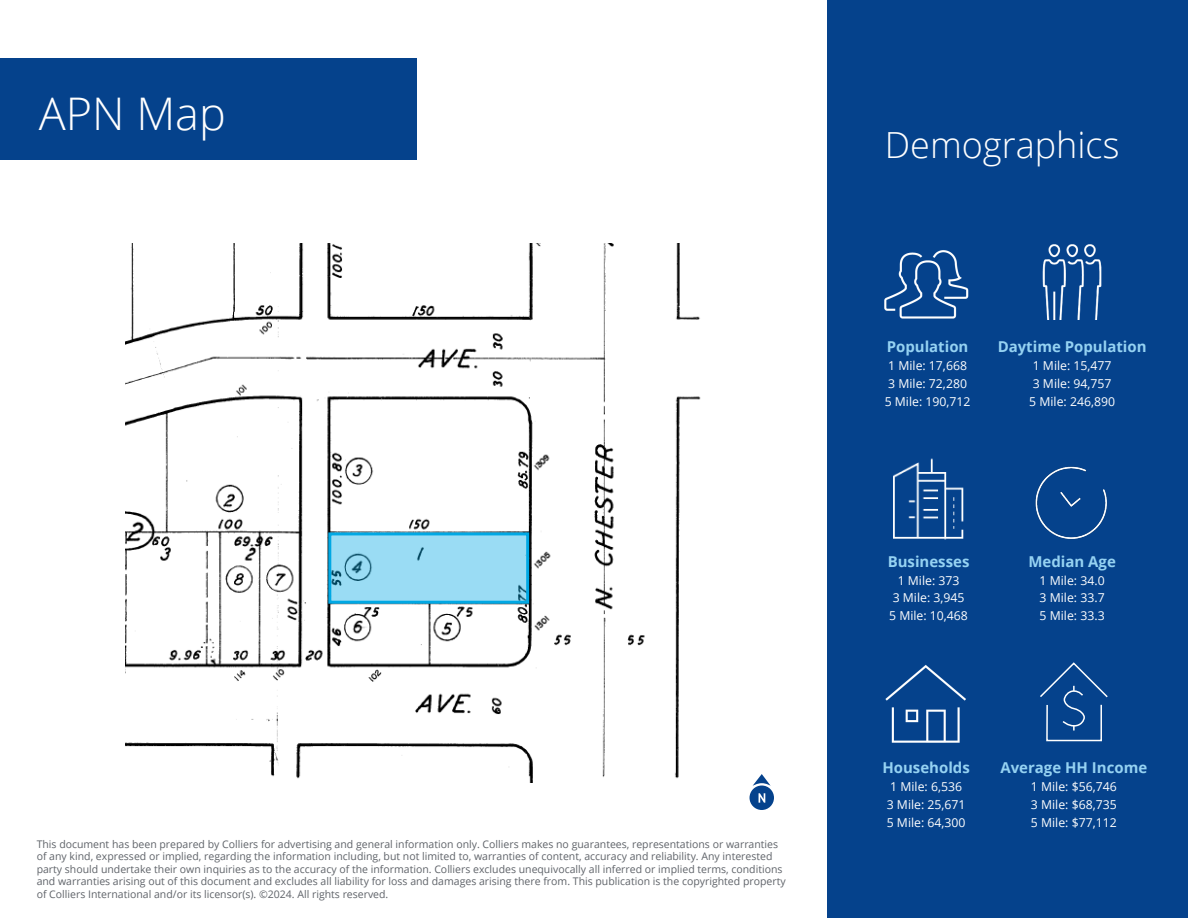
<style>
.page{position:relative;width:1188px;height:918px;background:#fff}
.page>*{position:absolute;margin:0;border:0;box-sizing:border-box;transform-origin:0 0}
.t1{font:300 45px "Open Sans";color:#fff}
.t2{font:300 36px "Open Sans";color:#fff}
.t3{font:700 15px "Open Sans";color:#95d2f2}
.t4{font:12.3px "Open Sans";color:#fff}
.t5{font:10.5px/12.6px "Open Sans";color:#5f6369}
</style>
<div class="page">
<div style="left:827px;top:0;width:361px;height:918px;background:#05428c"></div>
<img style="left:884px;top:250px;width:85px;height:69px">
<img style="left:1042px;top:244px;width:60px;height:75px">
<img style="left:885px;top:665px;width:81px;height:78px">
<div style="left:1046px;top:704px;width:56px;height:37px;border:2px solid #fff"></div>
<svg style="left:1040px;top:662px;width:68px;height:69px"></svg>
<img style="left:1035px;top:466px;width:72px;height:73px">
<img style="left:893px;top:458px;width:71px;height:82px">
<div style="left:0;top:59px;width:417px;height:101px;background:#05428c"></div>
<div style="left:750px;top:786px;width:24px;height:24px;background:#05428c;border-radius:50%"></div>
<svg style="left:759px;top:793px;width:6px;height:10px"></svg>
<svg style="left:753px;top:774px;width:18px;height:12px"></svg>
<img style="left:125px;top:243px;width:576px;height:540px">
<div style="left:330px;top:534px;width:198px;height:68px;background:#9adcf4"></div>
<div style="left:328px;top:532px;width:201px;height:72px;border:3px solid #00a8e4"></div>
<p class="t1" style="left:39px;top:82px;width:188px">APN Map</p>
<p class="t5" style="left:37px;top:837px;width:751px">This document has been prepared by Colliers for advertising and general information only. Colliers makes no guarantees, representations or warranties of any kind, expressed or implied, regarding the information including, but not limited to, warranties of content, accuracy and reliability. Any interested party should undertake their own inquiries as to the accuracy of the information. Colliers excludes unequivocally all inferred or implied terms, conditions and warranties arising out of this document and excludes all liability for loss and damages arising there from. This publication is the copyrighted property of Colliers International and/or its licensor(s). ©2024. All rights reserved.</p>
<p class="t2" style="left:885px;top:120px;width:236px">Demographics</p>
<p class="t3" style="left:887px;top:336px;width:83px">Population</p>
<p class="t4" style="left:888px;top:357px;width:80px">1 Mile: 17,668</p>
<p class="t4" style="left:888px;top:375px;width:80px">3 Mile: 72,280</p>
<p class="t4" style="left:885px;top:393px;width:87px">5 Mile: 190,712</p>
<p class="t3" style="left:998px;top:336px;width:150px">Daytime Population</p>
<p class="t4" style="left:1033px;top:357px;width:80px">1 Mile: 15,477</p>
<p class="t4" style="left:1033px;top:375px;width:80px">3 Mile: 94,757</p>
<p class="t4" style="left:1029px;top:393px;width:87px">5 Mile: 246,890</p>
<p class="t3" style="left:888px;top:551px;width:83px">Businesses</p>
<p class="t4" style="left:898px;top:572px;width:63px">1 Mile: 373</p>
<p class="t4" style="left:893px;top:590px;width:73px">3 Mile: 3,945</p>
<p class="t4" style="left:889px;top:607px;width:80px">5 Mile: 10,468</p>
<p class="t3" style="left:1028px;top:551px;width:89px">Median Age</p>
<p class="t4" style="left:1040px;top:572px;width:67px">1 Mile: 34.0</p>
<p class="t4" style="left:1040px;top:590px;width:67px">3 Mile: 33.7</p>
<p class="t4" style="left:1040px;top:607px;width:67px">5 Mile: 33.3</p>
<p class="t3" style="left:882px;top:757px;width:89px">Households</p>
<p class="t4" style="left:890px;top:778px;width:73px">1 Mile: 6,536</p>
<p class="t4" style="left:887px;top:796px;width:80px">3 Mile: 25,671</p>
<p class="t4" style="left:887px;top:814px;width:80px">5 Mile: 64,300</p>
<p class="t3" style="left:1000px;top:757px;width:148px">Average HH Income</p>
<p class="t4" style="left:1031px;top:778px;width:87px">1 Mile: $56,746</p>
<p class="t4" style="left:1031px;top:796px;width:87px">3 Mile: $68,735</p>
<p class="t4" style="left:1031px;top:814px;width:87px">5 Mile: $77,112</p>
</div>
